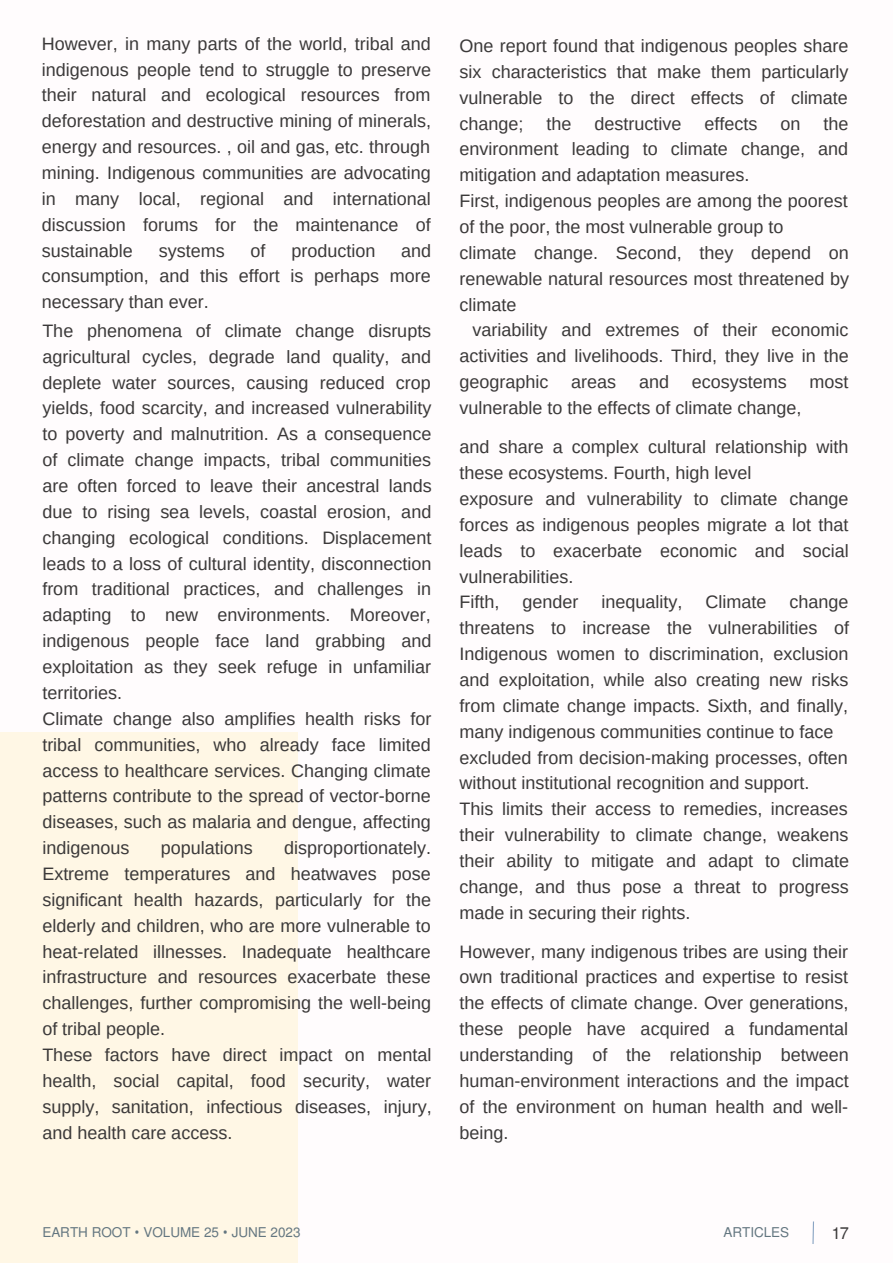
<style>
.page{position:relative;width:893px;height:1264px;background:#fff}
.page>*{position:absolute;margin:0;border:0;box-sizing:border-box;transform-origin:0 0}
.t1{font:18px/25.8px "Arimo";color:#3b3939;text-align:justify}
.t2{font:16.5px "Mukti";color:#3b3939}
.t3{font:13.5px "Mukti";color:#637680}
.s1{font-family:"Noto Sans"}
</style>
<div class="page">
<div style="left:0;top:732px;width:297px;height:530px;background:#fff7e5"></div>
<svg style="left:812px;top:1221px;width:2px;height:23px"></svg>
<p class="t1" style="left:42px;top:30px;width:391px">However, in many parts of the world, tribal and indigenous people tend to struggle to preserve their natural and ecological resources from deforestation and destructive mining of minerals, energy and resources. , oil and gas, etc. through mining. Indigenous communities are advocating in many local, regional and international discussion forums for the maintenance of sustainable</p>
<p class="t1" style="left:42px;top:237px;width:391px;text-indent:359px">and consumption, and this effort is perhaps more necessary than ever.</p>
<p class="t1" style="left:159px;top:237px;width:67px">systems</p>
<p class="t1" style="left:250px;top:237px;width:16px">of</p>
<p class="t1" style="left:291px;top:237px;width:85px">production</p>
<p class="t1" style="left:42px;top:317px;width:391px;text-align:left">The phenomena of climate change disrupts agricultural cycles, degrade land quality, and deplete water sources, causing reduced crop yields, food scarcity, and increased vulnerability to poverty and malnutrition. As a consequence of climate change impacts, tribal communities are often forced to leave their ancestral lands due to rising sea levels, coastal erosion, and changing ecological conditions. Displacement leads to a loss of cultural identity, disconnection from traditional practices, and challenges in adapting to new environments. Moreover, indigenous people face land grabbing and exploitation as they seek refuge in unfamiliar territories.<br>Climate change also amplifies health risks for tribal communities, who already face limited access to healthcare services. Changing climate patterns contribute to the spread of vector-borne diseases, such as malaria and dengue, affecting indigenous</p>
<p class="t1" style="left:42px;top:835px;width:391px;text-align:left;text-indent:242px">disproportionately.<br>Extreme temperatures and heatwaves pose significant health hazards, particularly for the elderly and children, who are more vulnerable to heat-related illnesses. Inadequate healthcare infrastructure and resources exacerbate these challenges, further compromising the well-being of tribal people.<br>These factors have direct impact on mental health, social capital, food security, water supply, sanitation, infectious diseases, injury, and health care access.</p>
<p class="t1" style="left:161px;top:835px;width:93px">populations</p>
<p class="t1" style="left:459px;top:33px;width:390px">One report found that indigenous peoples share six characteristics that make them particularly vulnerable to the direct effects of climate change;</p>
<p class="t1" style="left:459px;top:110px;width:391px;text-align:left;text-indent:364px">the environment leading to climate change, and mitigation and adaptation measures.<br>First, indigenous peoples are among the poorest of the poor, the most vulnerable group to<br>climate change. Second, they depend on renewable natural resources most threatened by climate</p>
<p class="t1" style="left:459px;top:317px;width:391px;text-indent:13px">variability and extremes of their economic activities and livelihoods. Third, they live in the geographic</p>
<p class="t1" style="left:546px;top:110px;width:26px">the</p>
<p class="t1" style="left:594px;top:110px;width:88px">destructive</p>
<p class="t1" style="left:704px;top:110px;width:54px">effects</p>
<p class="t1" style="left:780px;top:110px;width:21px">on</p>
<p class="t1" style="left:571px;top:369px;width:46px">areas</p>
<p class="t1" style="left:639px;top:369px;width:31px">and</p>
<p class="t1" style="left:691px;top:369px;width:96px">ecosystems</p>
<p class="t1" style="left:809px;top:369px;width:40px">most</p>
<p class="t1" style="left:459px;top:395px;width:343px">vulnerable to the effects of climate change,</p>
<p class="t1" style="left:459px;top:434px;width:390px;text-align:left">and share a complex cultural relationship with these ecosystems. Fourth, high level<br>exposure and vulnerability to climate change forces as indigenous peoples migrate a lot that leads to exacerbate economic and social vulnerabilities.<br>Fifth,</p>
<p class="t1" style="left:459px;top:589px;width:391px;text-align:left;text-indent:330px">change threatens to increase the vulnerabilities of Indigenous women to discrimination, exclusion and exploitation, while also creating new risks from climate change impacts. Sixth, and finally, many indigenous communities continue to face excluded from decision-making processes, often without institutional recognition and support.<br>This limits their access to remedies, increases their vulnerability to climate change, weakens their ability to mitigate and adapt to climate change, and thus pose a threat to progress made in securing their rights.</p>
<p class="t1" style="left:459px;top:938px;width:391px">However, many indigenous tribes are using their own traditional practices and expertise to resist the effects of climate change. Over generations, these people have acquired a fundamental understanding of the relationship between human-environment interactions and the impact of the environment on human health and well&shy;being.</p>
<p class="t1" style="left:522px;top:589px;width:57px">gender</p>
<p class="t1" style="left:601px;top:589px;width:82px">inequality,</p>
<p class="t1" style="left:705px;top:589px;width:62px">Climate</p>
<p class="t3" style="left:42px;top:1222px;width:260px">EARTH ROOT <span class="s1">•</span> VOLUME 25 <span class="s1">•</span> JUNE 2023</p>
<p class="t3" style="left:723px;top:1222px;width:67px">ARTICLES</p>
<p class="t2" style="left:832px;top:1221px;width:18px">17</p>
</div>
